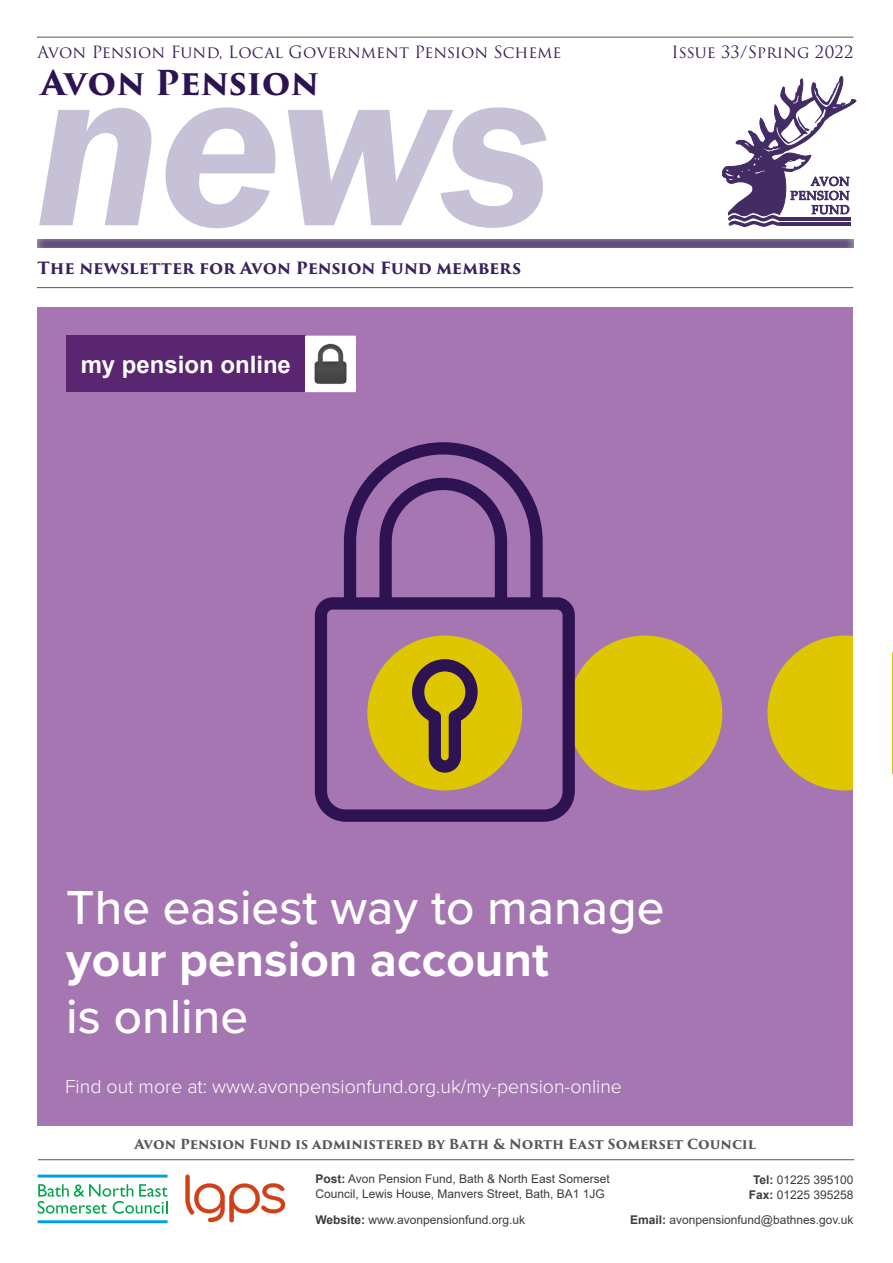
<style>
.page{position:relative;width:893px;height:1263px;background:#fff}
.page>*{position:absolute;margin:0;border:0;box-sizing:border-box;transform-origin:0 0}
.t1{font:italic 600 232.35px "Franklin Gothic";color:#c7c1d8}
.t2{font:500 49.5px "Proxima Nova";color:#fff}
.t3{font:700 49.5px "Proxima Nova";color:#fff}
.t4{font:700 33.45px "Trajan Pro 3";letter-spacing:.005em;color:#2e1353}
.t5{font:700 24px "Arial";color:#fff}
.t6{font:300 19.5px "Proxima Nova";color:#fff}
.t7{font:16.5px "Trajan Pro 3";color:#3b215e}
.t8{font:300 16.5px "Proxima Nova";color:#fff}
.t9{font:700 16.5px "Trajan Pro 3";letter-spacing:-.005em;color:#3b215e}
.t10{font:700 13.5px "Trajan Pro 3";color:#575756}
.t11{font:12.15px/14.1px "Palatino Linotype";letter-spacing:.05em;color:#2e1353;text-align:right}
.t12{font:12px/15px "Arial";color:#3c3c3b}
.s1{font-weight:700}
</style>
<div class="page">
<div style="left:24px;top:228px;width:842px;height:20px;background:#fff;opacity:.75"></div>
<svg style="left:185px;top:1174px;width:100px;height:48px"></svg>
<hr style="left:38px;top:1159px;width:816px;height:1px;background:#575756">
<div style="left:693px;top:63px;width:178px;height:173px;background:#fff"></div>
<svg style="left:722px;top:76px;width:134px;height:152px"></svg>
<hr style="left:37px;top:287px;width:816px;height:1px;background:#575756">
<hr style="left:37px;top:37px;width:816px;height:1px;background:#575756">
<hr style="left:38px;top:1220px;width:130px;height:3px;background:#009fe3">
<hr style="left:38px;top:1174px;width:130px;height:3px;background:#009fe3">
<svg style="left:38px;top:1184px;width:130px;height:30px"></svg>
<div style="left:37px;top:307px;width:817px;height:819px;background:#a576b2"></div>
<div style="left:66px;top:336px;width:240px;height:56px;background:#5a2672"></div>
<div style="left:306px;top:336px;width:49px;height:56px;background:#fff"></div>
<img style="left:314px;top:343px;width:33px;height:41px">
<div style="left:305px;top:336px;width:51px;height:56px;border:1px solid #fff"></div>
<div style="left:567px;top:635px;width:155px;height:155px;background:#dec600;border-radius:50%"></div>
<svg style="left:314px;top:442px;width:263px;height:380px"></svg>
<svg style="left:767px;top:635px;width:126px;height:155px"></svg>
<div style="left:854px;top:293px;width:38px;height:837px;background:#fff"></div>
<h3 class="t7" style="left:38px;top:41px;width:525px">Avon Pension Fund, Local Government Pension Scheme</h3>
<h3 class="t7" style="left:672px;top:41px;width:183px">Issue 33/Spring 2022</h3>
<h3 class="t4" style="left:41px;top:58px;width:280px">Avon Pension</h3>
<h1 class="t1" style="left:35px;top:-2px;width:519px">news</h1>
<h3 class="t9" style="left:38px;top:256px;width:485px">The newsletter for Avon Pension Fund members</h3>
<h3 class="t5" style="left:81px;top:347px;width:212px">my pension online</h3>
<p class="t11" style="left:790px;top:174px;width:61px">AVON<br>PENSION<br>FUND</p>
<h2 class="t2" style="left:66px;top:870px;width:600px">The easiest way to manage</h2>
<h2 class="t3" style="left:66px;top:923px;width:484px">your pension account</h2>
<h2 class="t2" style="left:66px;top:980px;width:183px">is online</h2>
<h3 class="t6" style="left:65px;top:1071px;width:558px">Find out more at: www.avonpensionfund.org.uk/my-pension-online</h3>
<h3 class="t8" style="left:66px;top:1077px;width:310px">avonpensionfund.org.uk/my-pension-online</h3>
<p class="t10" style="left:135px;top:1134px;width:623px">Avon Pension Fund is administered by Bath &amp; North East Somerset Council</p>
<p class="t12" style="left:315px;top:1171px;width:296px"><span class="s1">Post:</span> Avon Pension Fund, Bath &amp; North East Somerset<br>Council, Lewis House, Manvers Street, Bath, BA1 1JG</p>
<p class="t12" style="left:315px;top:1212px;width:211px"><span class="s1">Website:</span> www.avonpensionfund.org.uk</p>
<p class="t12" style="left:749px;top:1172px;width:106px;text-align:center"><span class="s1">Tel:</span> 01225 395100<br><span class="s1">Fax:</span> 01225 395258</p>
<p class="t12" style="left:630px;top:1212px;width:225px"><span class="s1">Email:</span> avonpensionfund@bathnes.gov.uk</p>
</div>
